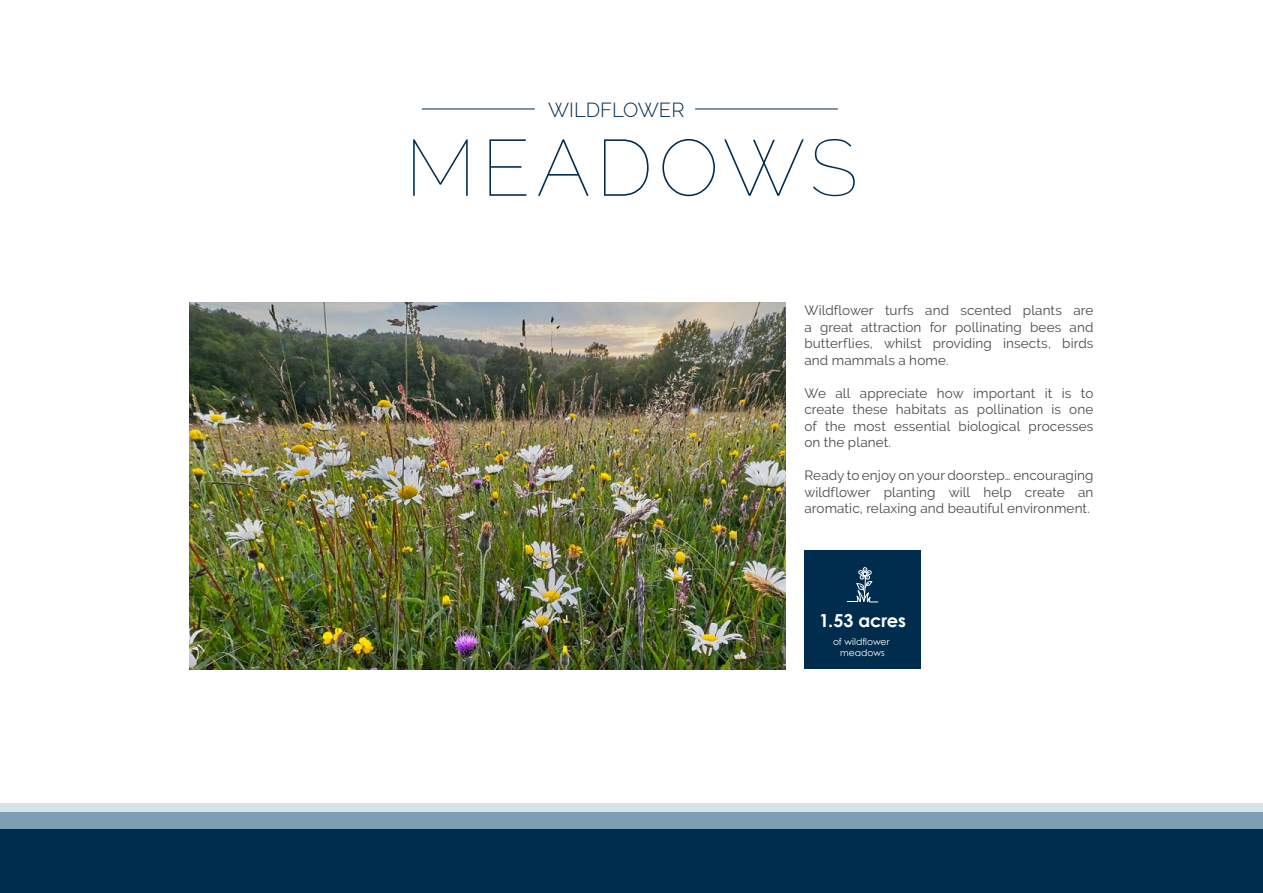
<style>
.page{position:relative;width:1263px;height:893px;background:#fff}
.page>*{position:absolute;margin:0;border:0;box-sizing:border-box;transform-origin:0 0}
.t1{font:100 79.5px "Raleway";letter-spacing:.075em;color:#002c4d}
.t2{font:300 20.25px "Raleway";color:#002c4d}
.t3{font:700 17.85px "Century Gothic";letter-spacing:-.005em;color:#fff}
.t4{font:13.5px/16.5px "Raleway";letter-spacing:.01em;color:#4a4a49;text-align:justify}
.t5{font:9.15px/11.1px "Century Gothic";color:#fff;text-align:center}
</style>
<div class="page">
<hr style="left:422px;top:109px;width:113px;height:1px;background:#002c4d">
<hr style="left:695px;top:109px;width:143px;height:1px;background:#002c4d">
<div style="left:0;top:812px;width:1263px;height:17px;background:#7e9eb3"></div>
<div style="left:0;top:804px;width:1263px;height:8px;background:#d5e2e8"></div>
<div style="left:0;top:829px;width:1263px;height:64px;background:#002c4d"></div>
<img style="left:190px;top:303px;width:596px;height:366px">
<div style="left:804px;top:551px;width:116px;height:118px;background:#002c4d"></div>
<svg style="left:846px;top:567px;width:33px;height:36px"></svg>
<h2 class="t2" style="left:548px;top:98px;width:138px">WILDFLOWER</h2>
<h1 class="t1" style="left:405px;top:121px;width:454px">MEADOWS</h1>
<p class="t4" style="left:804px;top:302px;width:290px">Wildflower turfs and scented plants are a great attraction for pollinating bees and butterflies, whilst providing insects, birds and mammals a home.</p>
<p class="t4" style="left:804px;top:385px;width:290px">We all appreciate how important it is to create these habitats as pollination is one of the most essential biological processes on the planet.</p>
<p class="t4" style="left:804px;top:467px;width:290px">Ready to enjoy on your doorstep… encouraging wildflower planting will help create an aromatic, relaxing and beautiful environment.</p>
<h3 class="t3" style="left:819px;top:606px;width:88px">1.53 acres</h3>
<p class="t5" style="left:833px;top:636px;width:58px">of wildflower meadows</p>
</div>
